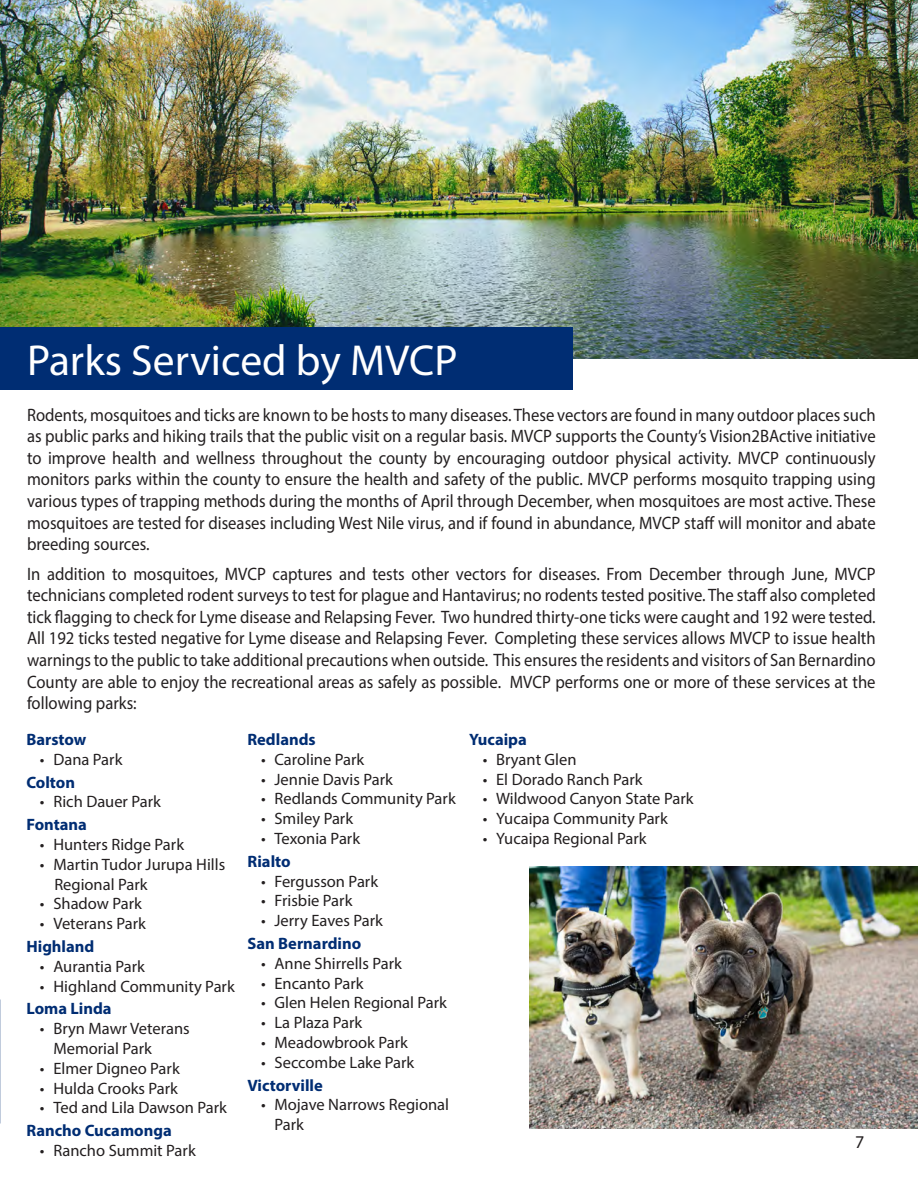
<style>
.page{position:relative;width:918px;height:1188px;background:#fff}
.page>*{position:absolute;margin:0;border:0;box-sizing:border-box;transform-origin:0 0}
.t1{font:43.5px "Myriad Pro";color:#fff}
.t2{font:18px/21.6px "Myriad Pro";color:#231f20;text-align:justify;scale:.93 1}
.t3{font:18px "Myriad Pro";color:#231f20}
.t4{font:16.5px/19.8px "Myriad Pro";color:#231f20}
.t5{font:700 16.5px "Myriad Pro";color:#002d73}
</style>
<div class="page">
<img style="left:0;top:0;width:918px;height:358px">
<div style="left:0;top:327px;width:573px;height:63px;background:#002d73"></div>
<img style="left:529px;top:866px;width:389px;height:262px">
<p class="t1" style="left:27px;top:333px;width:432px">Parks Serviced by MVCP</p>
<p class="t2" style="left:27px;top:403px;width:914px">Rodents, mosquitoes and ticks are known to be hosts to many diseases. These vectors are found in many outdoor places such as public parks and hiking trails that the public visit on a regular basis. MVCP supports the County’s Vision2BActive initiative to improve health and wellness throughout the county by encouraging outdoor physical activity. MVCP continuously monitors parks within the county to ensure the health and safety of the public. MVCP performs mosquito trapping using various types of trapping methods during the months of April through December, when mosquitoes are most active. These mosquitoes are tested for diseases including West Nile virus, and if found in abundance, MVCP staff will monitor and abate breeding sources.</p>
<p class="t2" style="left:27px;top:562px;width:914px">In addition to mosquitoes, MVCP captures and tests other vectors for diseases. From December through June, MVCP technicians completed rodent surveys to test for plague and Hantavirus; no rodents tested positive. The staff also completed tick flagging to check for Lyme disease and Relapsing Fever. Two hundred thirty-one ticks were caught and 192 were tested.<br>All 192 ticks tested negative for Lyme disease and Relapsing Fever. Completing these services allows MVCP to issue health warnings to the public to take additional precautions when outside. This ensures the residents and visitors of San Bernardino County are able to enjoy the recreational areas as safely as possible. MVCP performs one or more of these services at the following parks:</p>
<p class="t5" style="left:26px;top:729px;width:62px">Barstow</p>
<p class="t4" style="left:40px;top:749px;width:84px">• Dana Park</p>
<p class="t5" style="left:26px;top:771px;width:50px">Colton</p>
<p class="t4" style="left:40px;top:792px;width:123px">• Rich Dauer Park</p>
<p class="t5" style="left:26px;top:814px;width:62px">Fontana</p>
<p class="t4" style="left:40px;top:834px;width:146px">• Hunters Ridge Park</p>
<p class="t4" style="left:40px;top:854px;width:187px">• Martin Tudor Jurupa Hills</p>
<p class="t4" style="left:54px;top:874px;width:95px">Regional Park</p>
<p class="t4" style="left:40px;top:894px;width:104px">• Shadow Park</p>
<p class="t4" style="left:40px;top:913px;width:108px">• Veterans Park</p>
<p class="t5" style="left:26px;top:936px;width:70px">Highland</p>
<p class="t4" style="left:40px;top:956px;width:107px">• Aurantia Park</p>
<p class="t4" style="left:40px;top:976px;width:196px">• Highland Community Park</p>
<p class="t5" style="left:26px;top:998px;width:87px">Loma Linda</p>
<p class="t4" style="left:53px;top:1018px;width:138px;text-indent:-13px">• Bryn Mawr Veterans<br>Memorial Park</p>
<p class="t4" style="left:40px;top:1058px;width:141px">• Elmer Digneo Park</p>
<p class="t4" style="left:40px;top:1078px;width:140px">• Hulda Crooks Park</p>
<p class="t4" style="left:40px;top:1098px;width:189px">• Ted and Lila Dawson Park</p>
<p class="t5" style="left:26px;top:1120px;width:147px">Rancho Cucamonga</p>
<p class="t4" style="left:40px;top:1140px;width:157px">• Rancho Summit Park</p>
<p class="t5" style="left:248px;top:729px;width:70px">Redlands</p>
<p class="t4" style="left:261px;top:749px;width:105px">• Caroline Park</p>
<p class="t4" style="left:261px;top:769px;width:133px">• Jennie Davis Park</p>
<p class="t4" style="left:261px;top:789px;width:196px">• Redlands Community Park</p>
<p class="t4" style="left:261px;top:808px;width:94px">• Smiley Park</p>
<p class="t4" style="left:261px;top:828px;width:101px">• Texonia Park</p>
<p class="t5" style="left:248px;top:850px;width:45px">Rialto</p>
<p class="t4" style="left:261px;top:871px;width:119px">• Fergusson Park</p>
<p class="t4" style="left:261px;top:891px;width:93px">• Frisbie Park</p>
<p class="t4" style="left:261px;top:910px;width:123px">• Jerry Eaves Park</p>
<p class="t5" style="left:248px;top:933px;width:115px">San Bernardino</p>
<p class="t4" style="left:261px;top:953px;width:143px">• Anne Shirrells Park</p>
<p class="t4" style="left:261px;top:973px;width:104px">• Encanto Park</p>
<p class="t4" style="left:261px;top:993px;width:188px">• Glen Helen Regional Park</p>
<p class="t4" style="left:261px;top:1012px;width:103px">• La Plaza Park</p>
<p class="t4" style="left:261px;top:1032px;width:148px">• Meadowbrook Park</p>
<p class="t4" style="left:261px;top:1052px;width:155px">• Seccombe Lake Park</p>
<p class="t5" style="left:248px;top:1074px;width:77px">Victorville</p>
<p class="t4" style="left:274px;top:1095px;width:176px;text-indent:-14px">• Mojave Narrows Regional<br>Park</p>
<p class="t5" style="left:469px;top:729px;width:59px">Yucaipa</p>
<p class="t4" style="left:483px;top:749px;width:95px">• Bryant Glen</p>
<p class="t4" style="left:483px;top:769px;width:161px">• El Dorado Ranch Park</p>
<p class="t4" style="left:483px;top:789px;width:212px">• Wildwood Canyon State Park</p>
<p class="t4" style="left:483px;top:808px;width:187px">• Yucaipa Community Park</p>
<p class="t4" style="left:483px;top:828px;width:165px">• Yucaipa Regional Park</p>
<p class="t3" style="left:855px;top:1130px;width:11px">7</p>
</div>
